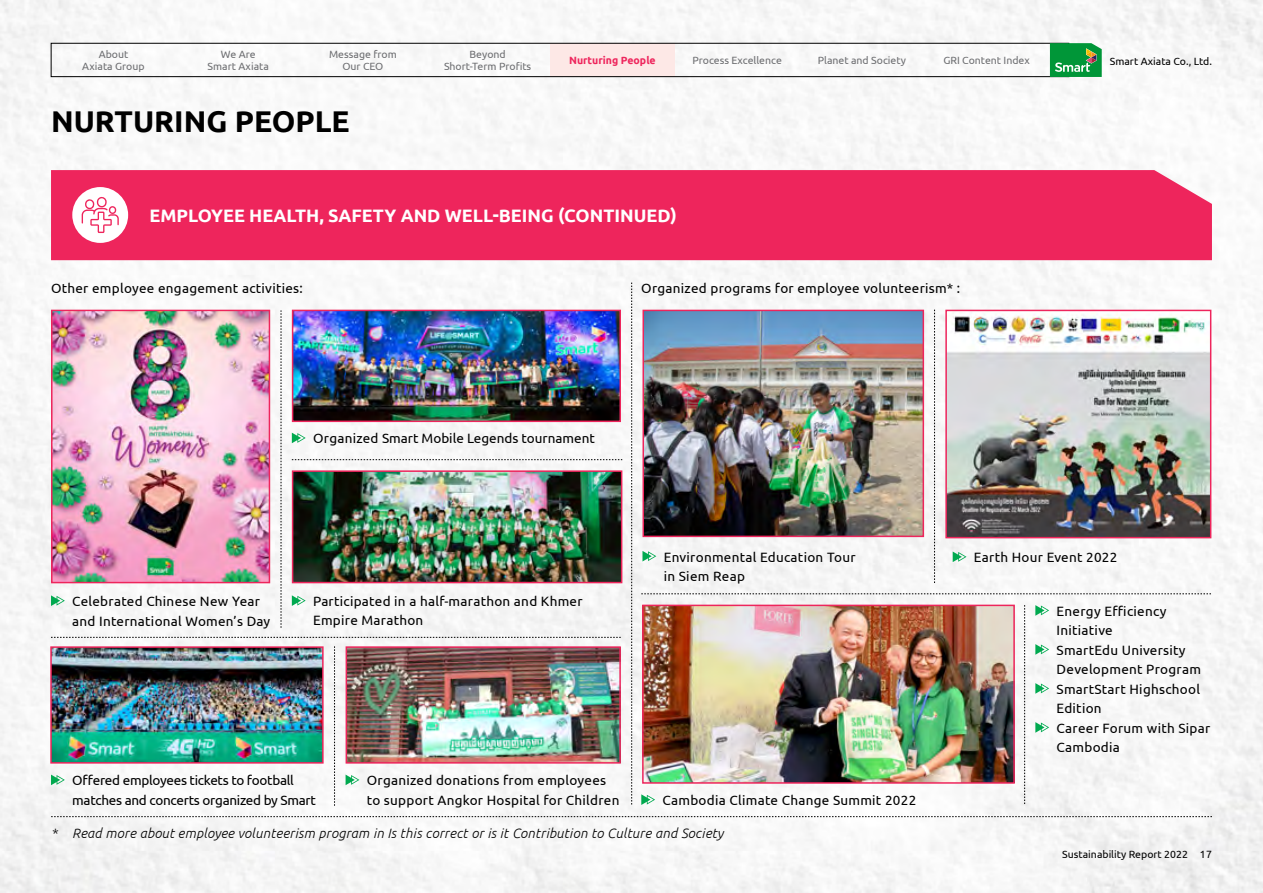
<style>
.page{position:relative;width:1263px;height:893px;background:#fff}
.page>*{position:absolute;margin:0;border:0;box-sizing:border-box;transform-origin:0 0}
.t1{font:700 30px "Ubuntu";color:#000}
.t2{font:700 18px "Ubuntu";color:#fff}
.t3{font:13.5px/19.5px "Ubuntu";letter-spacing:.02em;color:#000}
.t4{font:italic 300 13.5px "Ubuntu";letter-spacing:.02em;color:#000}
.t5{font:13.5px/19.5px "Ubuntu";letter-spacing:-.02em;color:#000}
.t6{font:13.5px "Ubuntu";color:#000}
.t7{font:10.5px/12px "Ubuntu";color:#6d6e71;text-align:center}
.t8{font:10.5px "Ubuntu";color:#000}
.t9{font:700 10.5px "Ubuntu";color:#ee255c}
</style>
<div class="page">
<img style="left:0;top:0;width:1263px;height:893px">
<div style="left:1237px;top:0;width:26px;height:23px;background:#f5f5f5"></div>
<div style="left:550px;top:43px;width:125px;height:34px;background:#fde8e6"></div>
<div style="left:51px;top:43px;width:1018px;height:34px;border:1px solid #000"></div>
<svg style="left:1050px;top:43px;width:52px;height:34px;background:#269f4e"></svg>
<div style="left:51px;top:170px;width:1161px;height:90px;background:#ee255c"></div>
<div style="left:72px;top:187px;width:56px;height:56px;background:#fff;border-radius:50%"></div>
<svg style="left:82px;top:196px;width:37px;height:37px"></svg>
<svg style="left:631px;top:282px;width:1px;height:522px"></svg>
<svg style="left:51px;top:637px;width:570px;height:1px"></svg>
<svg style="left:51px;top:816px;width:1161px;height:1px"></svg>
<svg style="left:641px;top:594px;width:570px;height:1px"></svg>
<svg style="left:1024px;top:605px;width:1px;height:199px"></svg>
<svg style="left:334px;top:646px;width:1px;height:160px"></svg>
<img style="left:645px;top:608px;width:367px;height:173px">
<div style="left:642px;top:605px;width:373px;height:179px;border:2px solid #ee255c"></div>
<svg style="left:641px;top:794px;width:14px;height:11px"></svg>
<svg style="left:1035px;top:605px;width:14px;height:11px"></svg>
<svg style="left:1035px;top:644px;width:14px;height:11px"></svg>
<svg style="left:1035px;top:683px;width:14px;height:11px"></svg>
<svg style="left:1035px;top:722px;width:14px;height:11px"></svg>
<img style="left:645px;top:313px;width:276px;height:221px">
<div style="left:642px;top:310px;width:282px;height:227px;border:2px solid #ee255c"></div>
<svg style="left:642px;top:551px;width:14px;height:10px"></svg>
<img style="left:948px;top:313px;width:260px;height:222px">
<div style="left:945px;top:310px;width:266px;height:228px;border:2px solid #ee255c"></div>
<svg style="left:953px;top:551px;width:13px;height:11px"></svg>
<svg style="left:51px;top:775px;width:14px;height:10px"></svg>
<svg style="left:51px;top:595px;width:14px;height:11px"></svg>
<svg style="left:346px;top:775px;width:13px;height:10px"></svg>
<svg style="left:281px;top:310px;width:1px;height:318px"></svg>
<svg style="left:934px;top:310px;width:1px;height:273px"></svg>
<svg style="left:292px;top:459px;width:330px;height:1px"></svg>
<img style="left:295px;top:313px;width:323px;height:106px">
<div style="left:292px;top:310px;width:329px;height:112px;border:2px solid #ee255c"></div>
<svg style="left:292px;top:433px;width:14px;height:10px"></svg>
<svg style="left:292px;top:595px;width:14px;height:11px"></svg>
<img style="left:295px;top:473px;width:324px;height:107px">
<div style="left:292px;top:470px;width:330px;height:113px;border:2px solid #ee255c"></div>
<img style="left:53px;top:649px;width:268px;height:112px">
<div style="left:50px;top:646px;width:274px;height:118px;border:2px solid #ee255c"></div>
<img style="left:54px;top:313px;width:213px;height:267px">
<div style="left:51px;top:310px;width:219px;height:273px;border:2px solid #ee255c"></div>
<img style="left:349px;top:649px;width:269px;height:112px">
<div style="left:346px;top:646px;width:275px;height:118px;border:2px solid #ee255c"></div>
<p class="t7" style="left:329px;top:48px;width:69px">Message from<br>Our CEO</p>
<p class="t7" style="left:82px;top:48px;width:64px">About<br>Axiata Group</p>
<p class="t7" style="left:208px;top:48px;width:63px">We Are<br>Smart Axiata</p>
<p class="t7" style="left:444px;top:48px;width:89px">Beyond<br>Short-Term Profits</p>
<p class="t9" style="left:569px;top:54px;width:88px">Nurturing People</p>
<p class="t7" style="left:692px;top:54px;width:91px">Process Excellence</p>
<p class="t7" style="left:818px;top:54px;width:90px">Planet and Society</p>
<p class="t7" style="left:943px;top:54px;width:88px">GRI Content Index</p>
<p class="t8" style="left:1110px;top:55px;width:104px">Smart Axiata Co., Ltd.</p>
<h1 class="t1" style="left:51px;top:103px;width:300px">NURTURING PEOPLE</h1>
<h2 class="t2" style="left:149px;top:205px;width:529px">EMPLOYEE HEALTH, SAFETY AND WELL-BEING (CONTINUED)</h2>
<p class="t3" style="left:51px;top:278px;width:253px">Other employee engagement activities:</p>
<p class="t3" style="left:641px;top:278px;width:320px">Organized programs for employee volunteerism* :</p>
<p class="t6" style="left:313px;top:430px;width:283px">Organized Smart Mobile Legends tournament</p>
<p class="t3" style="left:72px;top:591px;width:199px">Celebrated Chinese New Year and International Women’s Day</p>
<p class="t3" style="left:313px;top:591px;width:271px">Participated in a half-marathon and Khmer<br>Empire Marathon</p>
<p class="t5" style="left:72px;top:770px;width:245px">Offered employees tickets to football matches and concerts organized by Smart</p>
<p class="t3" style="left:367px;top:770px;width:254px">Organized donations from employees to support Angkor Hospital for Children</p>
<p class="t3" style="left:664px;top:546px;width:193px">Environmental Education Tour in Siem Reap</p>
<p class="t3" style="left:974px;top:547px;width:145px">Earth Hour Event 2022</p>
<p class="t3" style="left:662px;top:790px;width:255px">Cambodia Climate Change Summit 2022</p>
<p class="t3" style="left:1057px;top:601px;width:155px">Energy Efficiency<br>Initiative<br>SmartEdu University<br>Development Program<br>SmartStart Highschool<br>Edition<br>Career Forum with Sipar<br>Cambodia</p>
<p class="t4" style="left:51px;top:825px;width:674px">* Read more about employee volunteerism program in Is this correct or is it Contribution to Culture and Society</p>
<p class="t8" style="left:1062px;top:848px;width:151px">Sustainability Report 2022 17</p>
</div>
